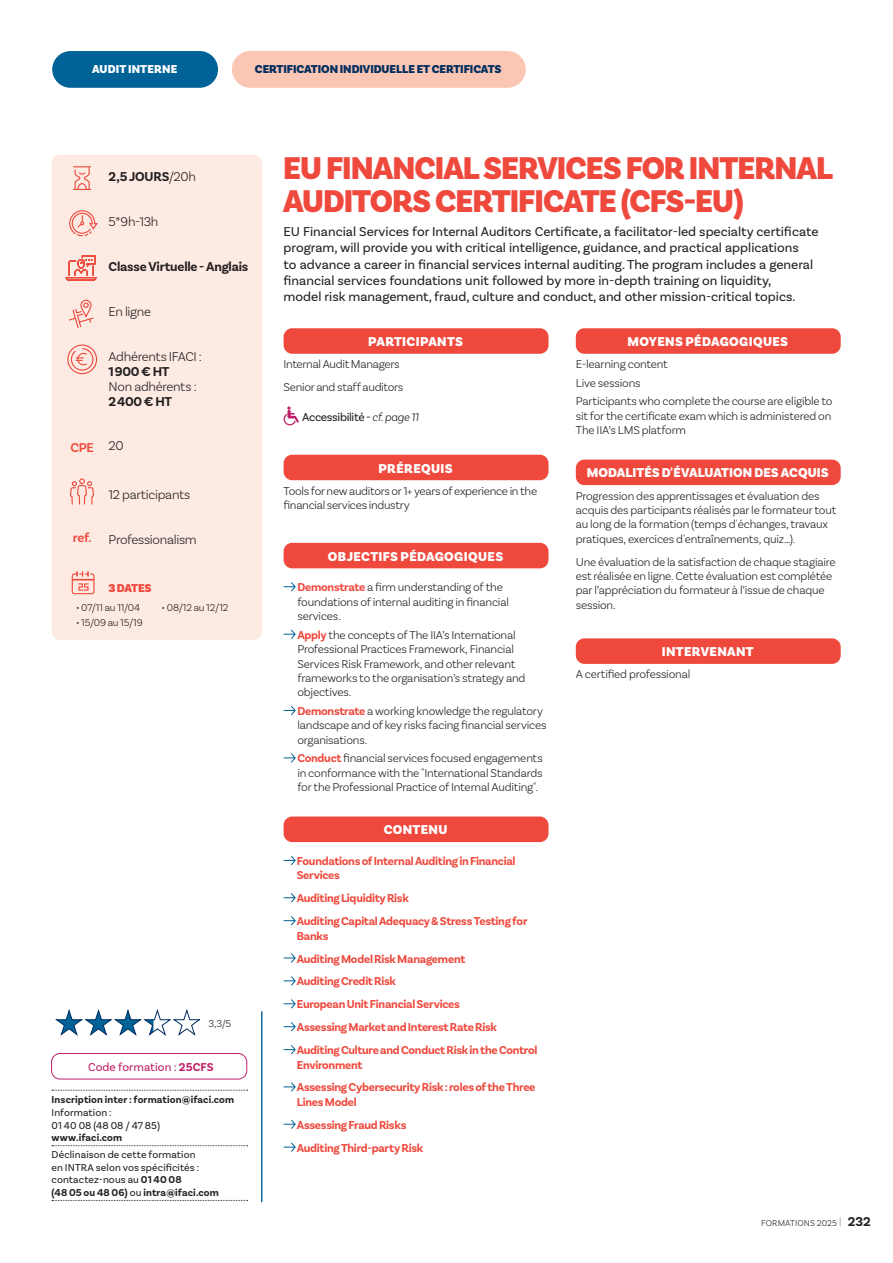
<style>
.page{position:relative;width:893px;height:1263px;background:#fff}
.page>*{position:absolute;margin:0;border:0;box-sizing:border-box;transform-origin:0 0}
.TitreContrInterne{font:900 33px/33px "Basic Sans";letter-spacing:-.03em;color:#ef483c}
.Chapo2025{font:13.5px/16.2px "Basic Sans";color:#231f20}
.t1{font:300 13.5px/15px "Basic Sans";letter-spacing:-.025em;color:#231f20}
.t2{font:900 13.5px "Basic Sans";letter-spacing:.025em;color:#fff}
.t3{font:700 13.5px "Basic Sans";letter-spacing:-.015em;color:#231f20}
.t4{font:900 13.5px "Basic Sans";letter-spacing:.005em;color:#fff}
.t5{font:600 13.5px "Basic Sans";letter-spacing:-.02em;color:#ef483c}
.TexteCourant2025{font:300 12px/14.4px "Basic Sans";letter-spacing:-.02em;color:#231f20}
.t6{font:700 12px/14.4px "Basic Sans";letter-spacing:-.02em;color:#ef483c}
.t7{font:900 12px "Basic Sans";letter-spacing:-.005em;color:#002e5e}
.t8{font:12px "Basic Sans";letter-spacing:-.025em;color:#231f20}
.t9{font:12px "Basic Sans";letter-spacing:.005em;color:#bf1f67}
.t10{font:900 12px "Basic Sans";letter-spacing:.015em;color:#fff}
.t11{font:900 12px "Basic Sans";letter-spacing:-.025em;color:#ef483c}
.t12{font:700 10.5px/12.6px "Basic Sans";letter-spacing:.01em;color:#231f20}
.t13{font:10.5px/12.6px "Basic Sans";letter-spacing:.01em;color:#231f20}
.t14{font:300 10.5px "Basic Sans";letter-spacing:-.01em;color:#231f20}
.t15{font:300 9px "Basic Sans";letter-spacing:.015em;color:#231f20}
.s1{font-weight:300}
.s2{font-weight:700}
.s3{font-weight:400}
.s4{font-weight:300;font-style:italic}
.s5{font-weight:700;color:#ef483c}
.s6{font-weight:100;font-size:13.5px}
.s7{font-weight:700;font-size:13.5px}
</style>
<div class="page">
<div style="left:52px;top:155px;width:210px;height:485px;background:#fdebe3;border-radius:9px"></div>
<svg style="left:52px;top:1090px;width:196px;height:1px"></svg>
<svg style="left:52px;top:1145px;width:196px;height:1px"></svg>
<svg style="left:52px;top:1200px;width:196px;height:1px"></svg>
<div style="left:51px;top:1053px;width:196px;height:26px;border:1px solid #bf1f67;border-radius:9px"></div>
<svg style="left:73px;top:166px;width:18px;height:24px"></svg>
<svg style="left:69px;top:210px;width:29px;height:27px"></svg>
<svg style="left:68px;top:299px;width:26px;height:29px"></svg>
<div style="left:67px;top:344px;width:30px;height:30px;border:1px solid #ef483c;border-radius:50%"></div>
<svg style="left:70px;top:347px;width:24px;height:24px"></svg>
<svg style="left:70px;top:478px;width:24px;height:27px"></svg>
<div style="left:284px;top:328px;width:264px;height:26px;background:#ef483c;border-radius:9px"></div>
<svg style="left:284px;top:406px;width:15px;height:19px"></svg>
<div style="left:284px;top:455px;width:264px;height:25px;background:#ef483c;border-radius:9px"></div>
<div style="left:284px;top:543px;width:264px;height:25px;background:#ef483c;border-radius:9px"></div>
<svg style="left:283px;top:582px;width:13px;height:10px"></svg>
<svg style="left:283px;top:629px;width:13px;height:10px"></svg>
<svg style="left:283px;top:706px;width:13px;height:9px"></svg>
<svg style="left:283px;top:753px;width:13px;height:10px"></svg>
<div style="left:284px;top:816px;width:264px;height:26px;background:#ef483c;border-radius:9px"></div>
<svg style="left:283px;top:856px;width:13px;height:9px"></svg>
<svg style="left:283px;top:893px;width:13px;height:10px"></svg>
<svg style="left:283px;top:916px;width:13px;height:10px"></svg>
<svg style="left:283px;top:953px;width:13px;height:10px"></svg>
<svg style="left:283px;top:976px;width:13px;height:10px"></svg>
<svg style="left:283px;top:999px;width:13px;height:10px"></svg>
<svg style="left:283px;top:1022px;width:13px;height:10px"></svg>
<svg style="left:283px;top:1045px;width:13px;height:10px"></svg>
<svg style="left:283px;top:1082px;width:13px;height:10px"></svg>
<svg style="left:283px;top:1119px;width:13px;height:10px"></svg>
<svg style="left:283px;top:1142px;width:13px;height:10px"></svg>
<div style="left:576px;top:328px;width:265px;height:26px;background:#ef483c;border-radius:9px"></div>
<div style="left:576px;top:460px;width:265px;height:25px;background:#ef483c;border-radius:9px"></div>
<div style="left:576px;top:638px;width:265px;height:26px;background:#ef483c;border-radius:9px"></div>
<hr style="left:261px;top:1011px;width:1px;height:191px;background:#016298">
<svg style="left:55px;top:1009px;width:145px;height:27px"></svg>
<svg style="left:65px;top:255px;width:32px;height:26px"></svg>
<div style="left:52px;top:51px;width:166px;height:37px;background:#016298;border-radius:18px"></div>
<svg style="left:71px;top:571px;width:24px;height:24px"></svg>
<div style="left:232px;top:51px;width:294px;height:37px;background:#fbc6b4;border-radius:18px"></div>
<p class="t10" style="left:92px;top:62px;width:87px">AUDIT INTERNE</p>
<p class="t7" style="left:255px;top:62px;width:248px">CERTIFICATION INDIVIDUELLE ET CERTIFICATS</p>
<p class="t5" style="left:70px;top:439px;width:25px">CPE</p>
<p class="t5" style="left:73px;top:530px;width:20px">ref.</p>
<p class="t3" style="left:109px;top:169px;width:89px">2,5 JOURS<span class="s1">/20h</span></p>
<p class="t1" style="left:109px;top:214px;width:51px">5*9h-13h</p>
<p class="t3" style="left:109px;top:258px;width:141px">Classe Virtuelle - Anglais</p>
<p class="t1" style="left:109px;top:304px;width:44px">En ligne</p>
<p class="t1" style="left:109px;top:348px;width:95px">Adhérents IFACI :<br><span class="s2">1900 € HT<br></span>Non adhérents :<br><span class="s2">2400 € HT</span></p>
<p class="t1" style="left:109px;top:438px;width:17px">20</p>
<p class="t1" style="left:109px;top:487px;width:83px">12 participants</p>
<p class="t1" style="left:109px;top:532px;width:90px">Professionalism</p>
<p class="t11" style="left:109px;top:580px;width:45px">3 DATES</p>
<p class="t14" style="left:76px;top:601px;width:66px">• 07/11 au 11/04</p>
<p class="t14" style="left:76px;top:616px;width:68px">• 15/09 au 15/19</p>
<p class="t14" style="left:162px;top:601px;width:68px">• 08/12 au 12/12</p>
<p class="t14" style="left:208px;top:1017px;width:24px">3,3/5</p>
<p class="t9" style="left:88px;top:1059px;width:127px">Code formation : <span class="s2">25CFS</span></p>
<p class="t12" style="left:52px;top:1093px;width:184px">Inscription inter : formation@ifaci.com<br><span class="s3">Information :<br>01 40 08 (48 08 / 47 85)<br></span>www.ifaci.com</p>
<p class="t13" style="left:52px;top:1148px;width:149px">Déclinaison de cette formation en INTRA selon vos spécificités :</p>
<p class="t12" style="left:52px;top:1173px;width:169px"><span class="s3">contactez-nous au</span> 01 40 08<br>(48 05 ou 48 06) <span class="s3">ou</span> intra@ifaci.com</p>
<p class="TitreContrInterne" style="left:283px;top:153px;width:551px">EU FINANCIAL SERVICES FOR INTERNAL<br>AUDITORS CERTIFICATE (CFS-EU)</p>
<p class="Chapo2025" style="left:284px;top:223px;width:536px">EU Financial Services for Internal Auditors Certificate, a facilitator-led specialty certificate program, will provide you with critical intelligence, guidance, and practical applications<br>to advance a career in financial services internal auditing. The program includes a general financial services foundations unit followed by more in-depth training on liquidity,<br>model risk management, fraud, culture and conduct, and other mission-critical topics.</p>
<p class="t2" style="left:368px;top:333px;width:96px">PARTICIPANTS</p>
<p class="TexteCourant2025" style="left:284px;top:357px;width:118px">Internal Audit Managers</p>
<p class="TexteCourant2025" style="left:284px;top:380px;width:121px">Senior and staff auditors</p>
<p class="t8" style="left:302px;top:410px;width:118px">Accessibilité - <span class="s4">cf. page 11</span></p>
<p class="t2" style="left:379px;top:460px;width:76px">PRÉREQUIS</p>
<p class="TexteCourant2025" style="left:284px;top:483px;width:255px">Tools for new auditors or 1+ years of experience in the financial services industry</p>
<p class="t2" style="left:328px;top:548px;width:177px">OBJECTIFS PÉDAGOGIQUES</p>
<p class="TexteCourant2025" style="left:297px;top:580px;width:213px"><span class="s5">Demonstrate</span> a firm understanding of the foundations of internal auditing in financial services.</p>
<p class="TexteCourant2025" style="left:297px;top:627px;width:230px"><span class="s5">Apply</span> the concepts of The IIA’s International Professional Practices Framework, Financial Services Risk Framework, and other relevant frameworks to the organisation’s strategy and objectives.</p>
<p class="TexteCourant2025" style="left:297px;top:704px;width:251px"><span class="s5">Demonstrate</span> a working knowledge the regulatory landscape and of key risks facing financial services organisations.</p>
<p class="TexteCourant2025" style="left:297px;top:751px;width:247px;text-align:justify"><span class="s5">Conduct</span> financial services focused engagements in conformance with the "International Standards for the Professional Practice of Internal Auditing".</p>
<p class="t2" style="left:384px;top:822px;width:65px">CONTENU</p>
<p class="t6" style="left:297px;top:854px;width:220px">Foundations of Internal Auditing in Financial<br>Services</p>
<p class="t6" style="left:297px;top:891px;width:114px">Auditing Liquidity Risk</p>
<p class="t6" style="left:297px;top:914px;width:232px">Auditing Capital Adequacy &amp; Stress Testing for<br>Banks</p>
<p class="t6" style="left:297px;top:951px;width:170px">Auditing Model Risk Management</p>
<p class="t6" style="left:297px;top:974px;width:101px">Auditing Credit Risk</p>
<p class="t6" style="left:297px;top:997px;width:165px">European Unit Financial Services</p>
<p class="t6" style="left:297px;top:1020px;width:202px">Assessing Market and Interest Rate Risk</p>
<p class="t6" style="left:297px;top:1043px;width:242px">Auditing Culture and Conduct Risk in the Control<br>Environment</p>
<p class="t6" style="left:297px;top:1080px;width:240px">Assessing Cybersecurity Risk : roles of the Three<br>Lines Model</p>
<p class="t6" style="left:297px;top:1118px;width:111px">Assessing Fraud Risks</p>
<p class="t6" style="left:297px;top:1140px;width:128px">Auditing Third-party Risk</p>
<p class="t2" style="left:627px;top:333px;width:162px">MOYENS PÉDAGOGIQUES</p>
<p class="TexteCourant2025" style="left:576px;top:357px;width:94px">E-learning content</p>
<p class="TexteCourant2025" style="left:576px;top:375px;width:66px">Live sessions</p>
<p class="TexteCourant2025" style="left:576px;top:394px;width:258px;text-align:justify">Participants who complete the course are eligible to sit for the certificate exam which is administered on The IIA’s LMS platform</p>
<p class="t4" style="left:587px;top:465px;width:243px">MODALITÉS D'ÉVALUATION DES ACQUIS</p>
<p class="TexteCourant2025" style="left:576px;top:488px;width:262px">Progression des apprentissages et évaluation des acquis des participants réalisés par le formateur tout au long de la formation (temps d'échanges, travaux pratiques, exercices d'entraînements, quiz…).</p>
<p class="TexteCourant2025" style="left:576px;top:554px;width:261px">Une évaluation de la satisfaction de chaque stagiaire est réalisée en ligne. Cette évaluation est complétée par l’appréciation du formateur à l’issue de chaque session.</p>
<p class="t2" style="left:662px;top:643px;width:93px">INTERVENANT</p>
<p class="TexteCourant2025" style="left:576px;top:667px;width:116px">A certified professional</p>
<p class="t15" style="left:761px;top:1218px;width:111px">FORMATIONS 2025 <span class="s6">I</span> <span class="s7">232</span></p>
</div>
